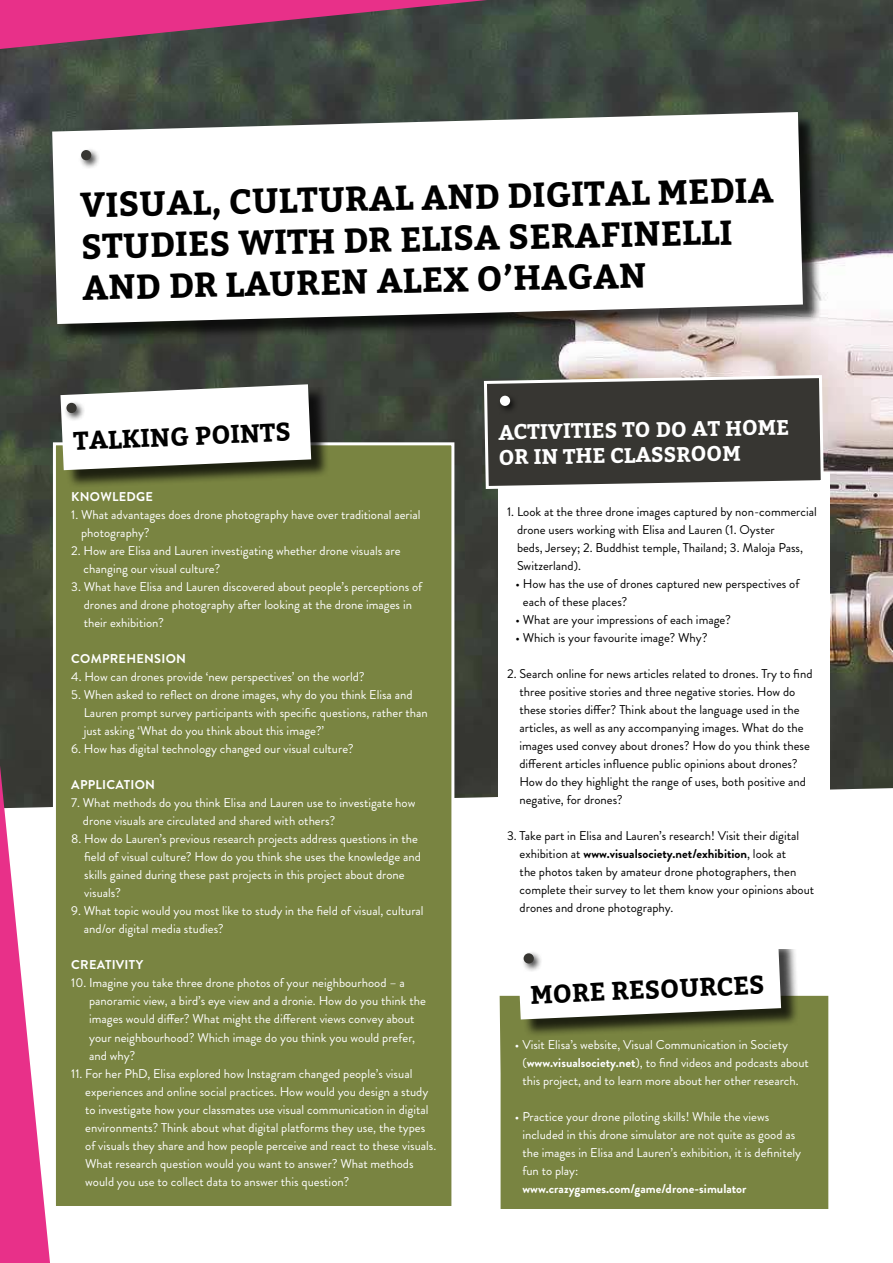
<style>
.page{position:relative;width:893px;height:1263px;background:#fff}
.page>*{position:absolute;margin:0;border:0;box-sizing:border-box;transform-origin:0 0}
.t1{font:700 34.5px/41.5px "Bitter";color:#000}
.t2{font:700 25.5px "Bitter";color:#000}
.t3{font:700 21px/25.2px "Bitter";color:#fff}
.t4{font:12.75px/18px "Brandon Grotesque";color:#fff}
.t5{font:12.75px/18px "Brandon Grotesque";color:#000}
.t6{font:700 12.75px "Brandon Grotesque";letter-spacing:.015em;color:#fff}
.s1{font-weight:700}
</style>
<div class="page">
<img style="left:0;top:0;width:893px;height:808px">
<div style="left:54px;top:444px;width:399px;height:763px;background:#798441"></div>
<div style="left:53px;top:442px;width:401px;height:767px;border:3px solid #fff"></div>
<svg style="left:0;top:0;width:487px;height:49px"></svg>
<svg style="left:0;top:765px;width:50px;height:498px"></svg>
<div style="left:63px;top:387px;width:266px;height:102px;background:#000;opacity:.75"></div>
<svg style="left:60px;top:384px;width:251px;height:86px"></svg>
<div style="left:64px;top:400px;width:22px;height:22px;background:#000;opacity:.75"></div>
<div style="left:66px;top:403px;width:11px;height:10px;background:#373632;border-radius:50%"></div>
<div style="left:500px;top:996px;width:328px;height:213px;background:#798441"></div>
<div style="left:520px;top:940px;width:280px;height:98px;background:#000;opacity:.75"></div>
<svg style="left:518px;top:948px;width:263px;height:71px"></svg>
<div style="left:521px;top:950px;width:22px;height:22px;background:#000;opacity:.75"></div>
<div style="left:524px;top:953px;width:10px;height:10px;background:#373632;border-radius:50%"></div>
<div style="left:54px;top:114px;width:767px;height:229px;background:#000;opacity:.75"></div>
<svg style="left:52px;top:112px;width:751px;height:212px"></svg>
<div style="left:78px;top:147px;width:22px;height:22px;background:#000;opacity:.75"></div>
<div style="left:81px;top:150px;width:10px;height:10px;background:#373632;border-radius:50%"></div>
<div style="left:498px;top:472px;width:332px;height:476px;background:#fff"></div>
<svg style="left:482px;top:373px;width:343px;height:117px"></svg>
<div style="left:497px;top:393px;width:22px;height:22px;background:#000;opacity:.75"></div>
<div style="left:500px;top:396px;width:10px;height:10px;background:#fff;border-radius:50%"></div>
<h1 class="t1" style="left:80px;top:184px;width:695px;rotate:-1deg">VISUAL, CULTURAL AND DIGITAL MEDIA<br>STUDIES WITH DR ELISA SERAFINELLI<br>AND DR LAUREN ALEX O’HAGAN</h1>
<h2 class="t2" style="left:73px;top:429px;width:219px;rotate:-2deg">TALKING POINTS</h2>
<p class="t6" style="left:71px;top:490px;width:83px">KNOWLEDGE</p>
<p class="t4" style="left:81px;top:507px;width:341px;text-indent:-10px">1. What advantages does drone photography have over traditional aerial photography?</p>
<p class="t4" style="left:84px;top:543px;width:318px;text-indent:-12px">2. How are Elisa and Lauren investigating whether drone visuals are changing our visual culture?</p>
<p class="t4" style="left:84px;top:579px;width:340px;text-indent:-12px">3. What have Elisa and Lauren discovered about people’s perceptions of drones and drone photography after looking at the drone images in their exhibition?</p>
<p class="t6" style="left:71px;top:652px;width:116px">COMPREHENSION</p>
<p class="t4" style="left:71px;top:669px;width:295px">4. How can drones provide ‘new perspectives’ on the world?</p>
<p class="t4" style="left:84px;top:687px;width:346px;text-indent:-13px">5. When asked to reflect on drone images, why do you think Elisa and<br>Lauren prompt survey participants with specific questions, rather than just asking ‘What do you think about this image?’</p>
<p class="t4" style="left:71px;top:741px;width:284px">6. How has digital technology changed our visual culture?</p>
<p class="t6" style="left:71px;top:778px;width:85px">APPLICATION</p>
<p class="t4" style="left:83px;top:795px;width:334px;text-indent:-12px">7. What methods do you think Elisa and Lauren use to investigate how drone visuals are circulated and shared with others?</p>
<p class="t4" style="left:84px;top:831px;width:338px;text-indent:-13px">8. How do Lauren’s previous research projects address questions in the field of visual culture? How do you think she uses the knowledge and skills gained during these past projects in this project about drone visuals?</p>
<p class="t4" style="left:84px;top:903px;width:341px;text-indent:-13px">9. What topic would you most like to study in the field of visual, cultural and/or digital media studies?</p>
<p class="t6" style="left:71px;top:958px;width:74px">CREATIVITY</p>
<p class="t4" style="left:89px;top:975px;width:338px;text-indent:-18px">10. Imagine you take three drone photos of your neighbourhood – a panoramic view, a bird’s eye view and a dronie. How do you think the images would differ? What might the different views convey about your neighbourhood? Which image do you think you would prefer, and why?</p>
<p class="t4" style="left:85px;top:1065px;width:353px;text-indent:-14px">11. For her PhD, Elisa explored how Instagram changed people’s visual experiences and online social practices. How would you design a study to investigate how your classmates use visual communication in digital environments? Think about what digital platforms they use, the types of visuals they share and how people perceive and react to these visuals.<br>What research question would you want to answer? What methods would you use to collect data to answer this question?</p>
<h3 class="t3" style="left:498px;top:421px;width:293px;rotate:-1deg">ACTIVITIES TO DO AT HOME<br>OR IN THE CLASSROOM</h3>
<p class="t5" style="left:517px;top:503px;width:301px;text-indent:-10px">1. Look at the three drone images captured by non-commercial drone users working with Elisa and Lauren (1. Oyster<br>beds, Jersey; 2. Buddhist temple, Thailand; 3. Maloja Pass, Switzerland).</p>
<p class="t5" style="left:523px;top:575px;width:278px;text-indent:-7px">• How has the use of drones captured new perspectives of each of these places?</p>
<p class="t5" style="left:516px;top:611px;width:217px">• What are your impressions of each image?</p>
<p class="t5" style="left:516px;top:629px;width:193px">• Which is your favourite image? Why?</p>
<p class="t5" style="left:519px;top:665px;width:295px;text-indent:-12px">2. Search online for news articles related to drones. Try to find three positive stories and three negative stories. How do these stories differ? Think about the language used in the articles, as well as any accompanying images. What do the images used convey about drones? How do you think these different articles influence public opinions about drones?<br>How do they highlight the range of uses, both positive and negative, for drones?</p>
<p class="t5" style="left:520px;top:827px;width:296px;text-indent:-12px">3. Take part in Elisa and Lauren’s research! Visit their digital exhibition at <span class="s1">www.visualsociety.net/exhibition</span>, look at<br>the photos taken by amateur drone photographers, then complete their survey to let them know your opinions about drones and drone photography.</p>
<h2 class="t2" style="left:530px;top:983px;width:236px;rotate:-2deg">MORE RESOURCES</h2>
<p class="t4" style="left:522px;top:1036px;width:288px;text-indent:-7px">• Visit Elisa’s website, Visual Communication in Society (<span class="s1">www.visualsociety.net</span>), to find videos and podcasts about this project, and to learn more about her other research.</p>
<p class="t4" style="left:522px;top:1108px;width:280px;text-indent:-7px">• Practice your drone piloting skills! While the views included in this drone simulator are not quite as good as the images in Elisa and Lauren’s exhibition, it is definitely fun to play:</p>
<p class="t6" style="left:522px;top:1181px;width:226px">www.crazygames.com/game/drone-simulator</p>
</div>
